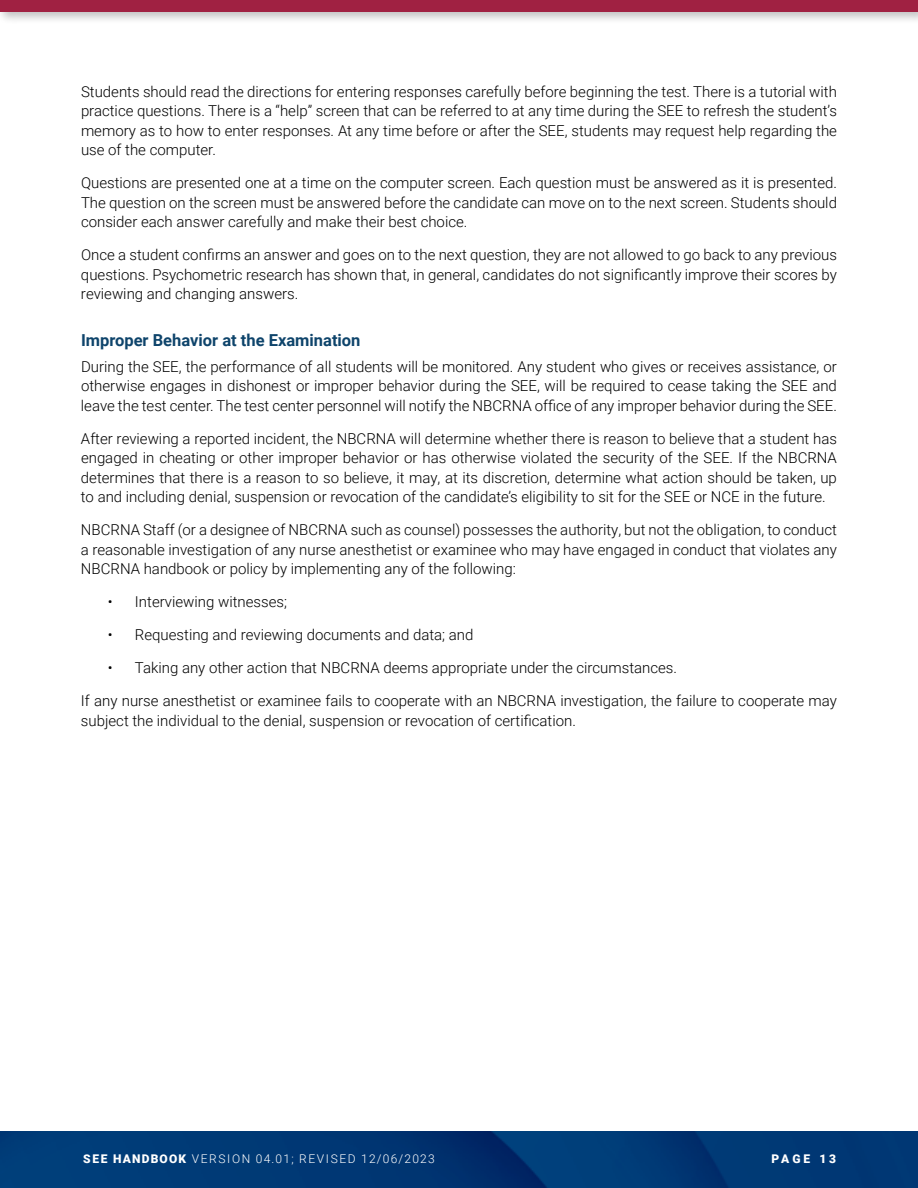
<style>
.page{position:relative;width:918px;height:1188px;background:#fff}
.page>*{position:absolute;margin:0;border:0;box-sizing:border-box;transform-origin:0 0}
.t1{font:700 16.5px "Roboto";color:#0e446b}
.t2{font:300 15px/19.5px "Roboto";color:#000;text-align:justify}
.t3{font:300 12px "Roboto";letter-spacing:.135em;color:#fff}
.t4{font:900 12px "Roboto";letter-spacing:.25em;color:#fff}
.s1{font-weight:900}
</style>
<div class="page">
<img style="left:0;top:1132px;width:918px;height:56px">
<div style="left:0;top:0;width:918px;height:25px;background:#000;opacity:.25"></div>
<div style="left:0;top:0;width:918px;height:12px;background:#a02142"></div>
<p class="t2" style="left:81px;top:81px;width:758px">Students should read the directions for entering responses carefully before beginning the test. There is a tutorial with practice questions. There is a “help” screen that can be referred to at any time during the SEE to refresh the student’s memory as to how to enter responses. At any time before or after the SEE, students may request help regarding the use of the computer.</p>
<p class="t2" style="left:81px;top:173px;width:758px">Questions are presented one at a time on the computer screen. Each question must be answered as it is presented.<br>The question on the screen must be answered before the candidate can move on to the next screen. Students should consider each answer carefully and make their best choice.</p>
<p class="t2" style="left:81px;top:245px;width:757px">Once a student confirms an answer and goes on to the next question, they are not allowed to go back to any previous questions. Psychometric research has shown that, in general, candidates do not significantly improve their scores by reviewing and changing answers.</p>
<p class="t1" style="left:81px;top:328px;width:281px">Improper Behavior at the Examination</p>
<p class="t2" style="left:81px;top:356px;width:758px">During the SEE, the performance of all students will be monitored. Any student who gives or receives assistance, or otherwise engages in dishonest or improper behavior during the SEE, will be required to cease taking the SEE and leave the test center. The test center personnel will notify the NBCRNA office of any improper behavior during the SEE.</p>
<p class="t2" style="left:81px;top:428px;width:758px">After reviewing a reported incident, the NBCRNA will determine whether there is reason to believe that a student has engaged in cheating or other improper behavior or has otherwise violated the security of the SEE. If the NBCRNA determines that there is a reason to so believe, it may, at its discretion, determine what action should be taken, up to and including denial, suspension or revocation of the candidate’s eligibility to sit for the SEE or NCE in the future.</p>
<p class="t2" style="left:81px;top:520px;width:757px">NBCRNA Staff (or a designee of NBCRNA such as counsel) possesses the authority, but not the obligation, to conduct a reasonable investigation of any nurse anesthetist or examinee who may have engaged in conduct that violates any NBCRNA handbook or policy by implementing any of the following:</p>
<p class="t2" style="left:108px;top:592px;width:181px">• Interviewing witnesses;</p>
<p class="t2" style="left:108px;top:625px;width:367px">• Requesting and reviewing documents and data; and</p>
<p class="t2" style="left:108px;top:658px;width:571px">• Taking any other action that NBCRNA deems appropriate under the circumstances.</p>
<p class="t2" style="left:81px;top:691px;width:757px">If any nurse anesthetist or examinee fails to cooperate with an NBCRNA investigation, the failure to cooperate may subject the individual to the denial, suspension or revocation of certification.</p>
<p class="t3" style="left:83px;top:1150px;width:353px"><span class="s1">SEE HANDBOOK</span> VERSION 04.01; REVISED 12/06/2023</p>
<p class="t4" style="left:772px;top:1150px;width:66px">PAGE 13</p>
</div>
